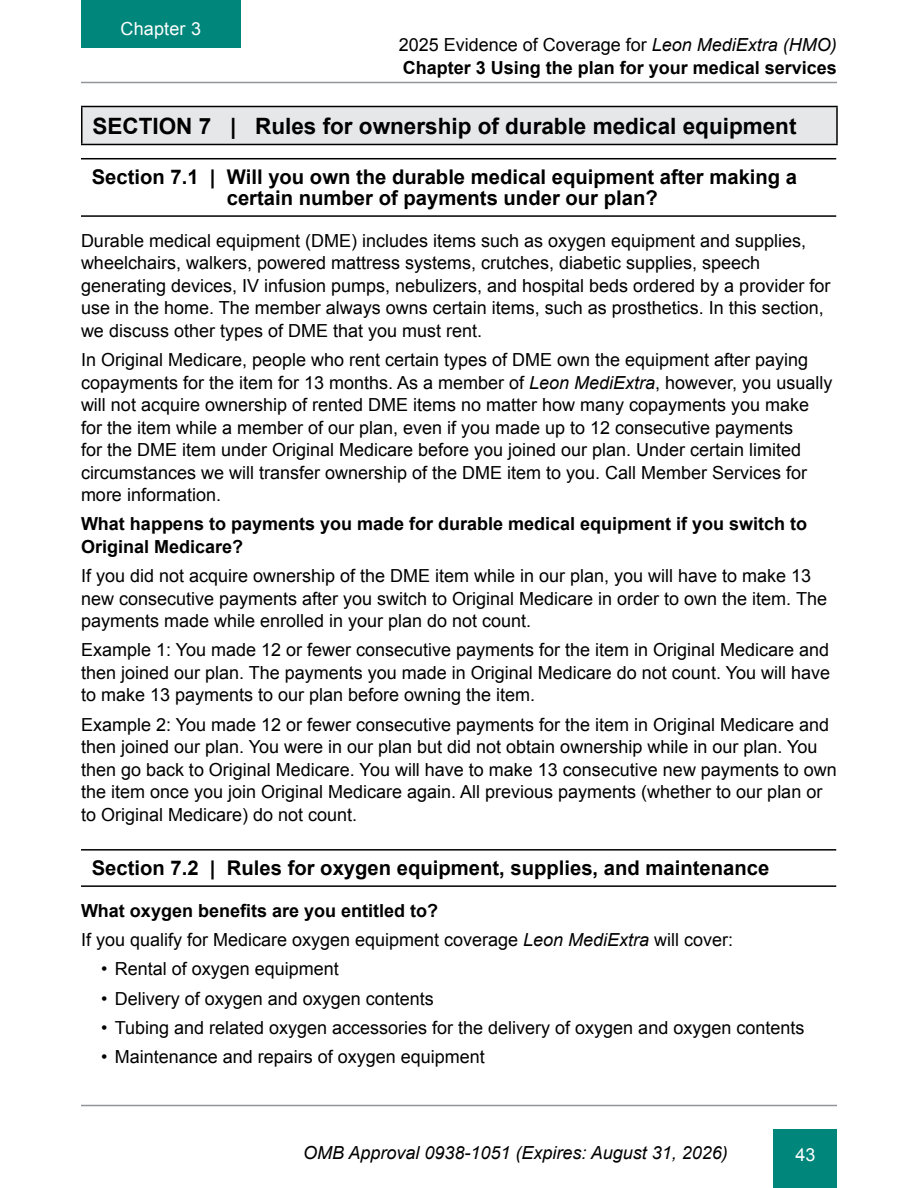
<style>
.page{position:relative;width:918px;height:1188px;background:#fff}
.page>*{position:absolute;margin:0;border:0;box-sizing:border-box;transform-origin:0 0}
.t1{font:700 22.5px "Arial";color:#000}
.t2{font:700 20.25px/21px "Arial";color:#000;text-align:center}
.t3{font:18px/22.5px "Arial";color:#000}
.t4{font:700 18px/22.8px "Arial";color:#000}
.t5{font:italic 18px "Arial";color:#000}
.t6{font:18px "Arial";letter-spacing:.01em;color:#fff}
.s1{font-weight:400}
.s2{font-weight:400;font-style:italic}
.s3{font-style:italic}
.s4{font-weight:700}
</style>
<div class="page">
<hr style="left:81px;top:82px;width:756px;height:1px;background:#939598">
<hr style="left:81px;top:1105px;width:756px;height:1px;background:#939598">
<div style="left:774px;top:1129px;width:63px;height:59px;background:#00867b"></div>
<div style="left:81px;top:0;width:160px;height:48px;background:#00867b"></div>
<div style="left:82px;top:106px;width:755px;height:38px;background:#e6e7e8"></div>
<hr style="left:81px;top:107px;width:1px;height:37px;background:#000">
<hr style="left:81px;top:106px;width:757px;height:1px;background:#000">
<hr style="left:836px;top:107px;width:2px;height:37px;background:#000">
<hr style="left:81px;top:144px;width:757px;height:1px;background:#000">
<hr style="left:81px;top:158px;width:755px;height:1px;background:#000">
<hr style="left:81px;top:215px;width:755px;height:2px;background:#000">
<hr style="left:81px;top:849px;width:755px;height:2px;background:#000">
<hr style="left:81px;top:885px;width:755px;height:2px;background:#000">
<p class="t6" style="left:121px;top:17px;width:82px">Chapter 3</p>
<p class="t4" style="left:399px;top:34px;width:440px"><span class="s1">2025 Evidence of Coverage for</span> <span class="s2">Leon MediExtra (HMO)<br></span>Chapter 3 Using the plan for your medical services</p>
<p class="t1" style="left:93px;top:111px;width:705px">SECTION 7 | Rules for ownership of durable medical equipment</p>
<p class="t2" style="left:92px;top:167px;width:707px">Section 7.1 | Will you own the durable medical equipment after making a certain number of payments under our plan?</p>
<p class="t3" style="left:81px;top:229px;width:751px">Durable medical equipment (DME) includes items such as oxygen equipment and supplies, wheelchairs, walkers, powered mattress systems, crutches, diabetic supplies, speech generating devices, IV infusion pumps, nebulizers, and hospital beds ordered by a provider for use in the home. The member always owns certain items, such as prosthetics. In this section, we discuss other types of DME that you must rent.</p>
<p class="t3" style="left:81px;top:349px;width:753px">In Original Medicare, people who rent certain types of DME own the equipment after paying copayments for the item for 13 months. As a member of <span class="s3">Leon MediExtra</span>, however, you usually will not acquire ownership of rented DME items no matter how many copayments you make for the item while a member of our plan, even if you made up to 12 consecutive payments<br>for the DME item under Original Medicare before you joined our plan. Under certain limited circumstances we will transfer ownership of the DME item to you. Call Member Services for more information.</p>
<p class="t4" style="left:81px;top:513px;width:728px">What happens to payments you made for durable medical equipment if you switch to<br>Original Medicare?</p>
<p class="t3" style="left:81px;top:565px;width:748px">If you did not acquire ownership of the DME item while in our plan, you will have to make 13 new consecutive payments after you switch to Original Medicare in order to own the item. The payments made while enrolled in your plan do not count.</p>
<p class="t3" style="left:81px;top:639px;width:751px;text-align:justify">Example 1: You made 12 or fewer consecutive payments for the item in Original Medicare and then joined our plan. The payments you made in Original Medicare do not count. You will have to make 13 payments to our plan before owning the item.</p>
<p class="t3" style="left:81px;top:713px;width:757px">Example 2: You made 12 or fewer consecutive payments for the item in Original Medicare and then joined our plan. You were in our plan but did not obtain ownership while in our plan. You then go back to Original Medicare. You will have to make 13 consecutive new payments to own the item once you join Original Medicare again. All previous payments (whether to our plan or to Original Medicare) do not count.</p>
<p class="t2" style="left:92px;top:858px;width:679px">Section 7.2 | Rules for oxygen equipment, supplies, and maintenance</p>
<p class="t3" style="left:81px;top:896px;width:654px;line-height:29.2px"><span class="s4">What oxygen benefits are you entitled to?<br></span>If you qualify for Medicare oxygen equipment coverage <span class="s3">Leon MediExtra</span> will cover:</p>
<p class="t3" style="left:101px;top:958px;width:239px">• Rental of oxygen equipment</p>
<p class="t3" style="left:101px;top:987px;width:334px">• Delivery of oxygen and oxygen contents</p>
<p class="t3" style="left:101px;top:1017px;width:705px">• Tubing and related oxygen accessories for the delivery of oxygen and oxygen contents</p>
<p class="t3" style="left:101px;top:1046px;width:385px">• Maintenance and repairs of oxygen equipment</p>
<p class="t5" style="left:303px;top:1141px;width:426px">OMB Approval 0938-1051 (Expires: August 31, 2026)</p>
<p class="t6" style="left:795px;top:1142px;width:22px">43</p>
</div>
